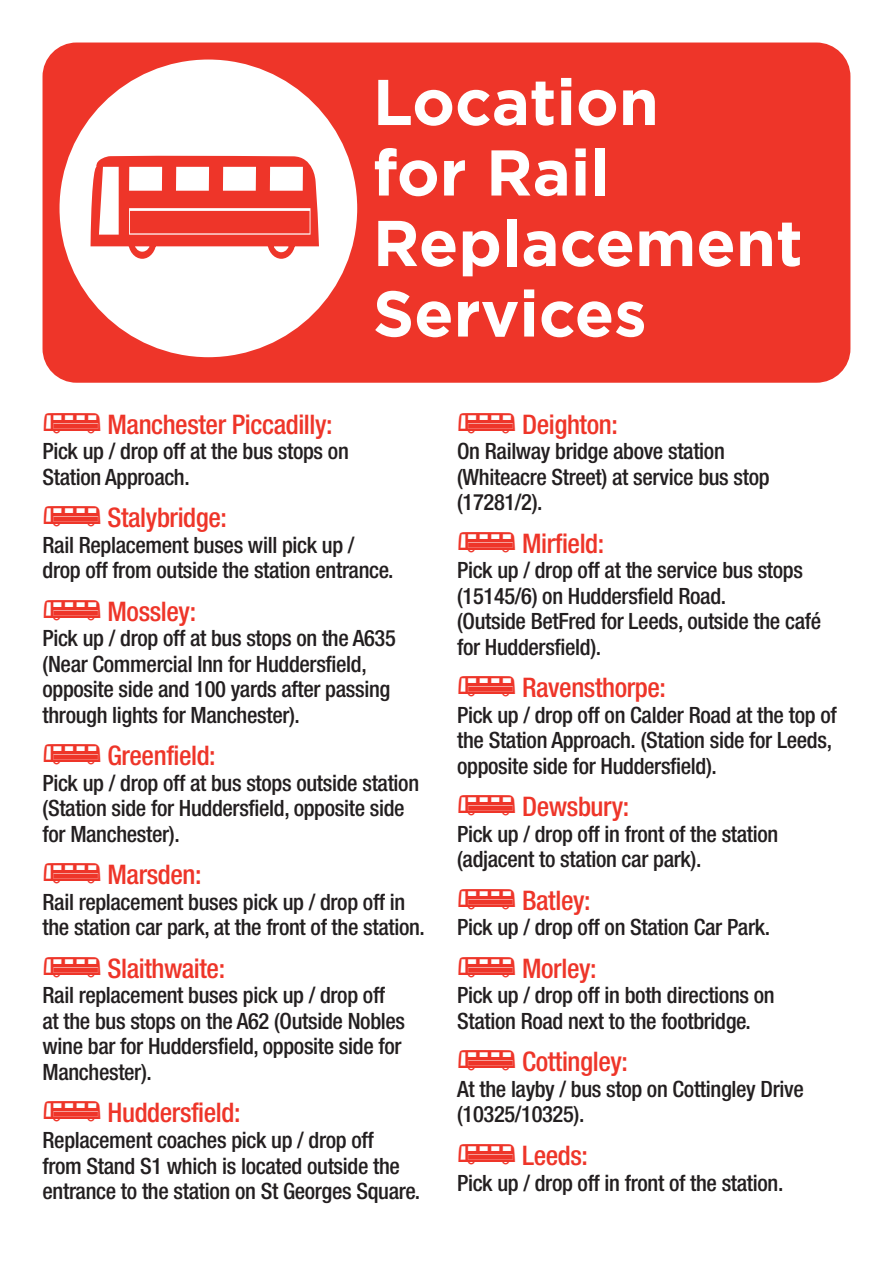
<style>
.page{position:relative;width:893px;height:1263px;background:#fff}
.page>*{position:absolute;margin:0;border:0;box-sizing:border-box;transform-origin:0 0}
.t1{font:700 64.5px/70.5px "Gotham";color:#fff}
.t2{font:500 condensed 27px "Helvetica Neue";letter-spacing:-.015em;color:#ee3529}
.t3{font:500 condensed 22.5px/25.5px "Helvetica Neue";letter-spacing:-.015em;color:#231f20}
</style>
<div class="page">
<div style="left:43px;top:43px;width:807px;height:340px;background:#ee3529;border-radius:34px"></div>
<div style="left:60px;top:60px;width:297px;height:297px;background:#fff;border-radius:50%"></div>
<h1 class="t1" style="left:373px;top:72px;width:431px">Location<br>for Rail<br>Replacement<br>Services</h1>
<p class="t2" style="left:108px;top:415px;width:227px">Manchester Piccadilly:</p>
<p class="t3" style="left:43px;top:440px;width:308px">Pick up / drop off at the bus stops on<br>Station Approach.</p>
<p class="t2" style="left:108px;top:508px;width:121px">Stalybridge:</p>
<p class="t3" style="left:43px;top:534px;width:352px">Rail Replacement buses will pick up / drop off from outside the station entrance.</p>
<p class="t2" style="left:108px;top:602px;width:90px">Mossley:</p>
<p class="t3" style="left:43px;top:628px;width:355px">Pick up / drop off at bus stops on the A635 (Near Commercial Inn for Huddersfield, opposite side and 100 yards after passing through lights for Manchester).</p>
<p class="t2" style="left:108px;top:746px;width:110px">Greenfield:</p>
<p class="t3" style="left:43px;top:772px;width:378px">Pick up / drop off at bus stops outside station (Station side for Huddersfield, opposite side for Manchester).</p>
<p class="t2" style="left:108px;top:865px;width:96px">Marsden:</p>
<p class="t3" style="left:43px;top:891px;width:384px">Rail replacement buses pick up / drop off in the station car park, at the front of the station.</p>
<p class="t2" style="left:108px;top:959px;width:119px">Slaithwaite:</p>
<p class="t3" style="left:43px;top:985px;width:364px">Rail replacement buses pick up / drop off at the bus stops on the A62 (Outside Nobles wine bar for Huddersfield, opposite side for Manchester).</p>
<p class="t2" style="left:108px;top:1103px;width:135px">Huddersfield:</p>
<p class="t3" style="left:43px;top:1129px;width:379px">Replacement coaches pick up / drop off<br>from Stand S1 which is located outside the entrance to the station on St Georges Square.</p>
<p class="t2" style="left:522px;top:415px;width:97px">Deighton:</p>
<p class="t3" style="left:457px;top:440px;width:314px">On Railway bridge above station (Whiteacre Street) at service bus stop (17281/2).</p>
<p class="t2" style="left:522px;top:534px;width:84px">Mirfield:</p>
<p class="t3" style="left:457px;top:560px;width:365px">Pick up / drop off at the service bus stops (15145/6) on Huddersfield Road.<br>(Outside BetFred for Leeds, outside the café for Huddersfield).</p>
<p class="t2" style="left:522px;top:678px;width:145px">Ravensthorpe:</p>
<p class="t3" style="left:457px;top:704px;width:381px">Pick up / drop off on Calder Road at the top of the Station Approach. (Station side for Leeds, opposite side for Huddersfield).</p>
<p class="t2" style="left:522px;top:797px;width:109px">Dewsbury:</p>
<p class="t3" style="left:457px;top:823px;width:323px">Pick up / drop off in front of the station (adjacent to station car park).</p>
<p class="t2" style="left:522px;top:891px;width:70px">Batley:</p>
<p class="t3" style="left:457px;top:917px;width:315px">Pick up / drop off on Station Car Park.</p>
<p class="t2" style="left:522px;top:959px;width:76px">Morley:</p>
<p class="t3" style="left:457px;top:985px;width:319px">Pick up / drop off in both directions on<br>Station Road next to the footbridge.</p>
<p class="t2" style="left:522px;top:1052px;width:107px">Cottingley:</p>
<p class="t3" style="left:457px;top:1078px;width:348px">At the layby / bus stop on Cottingley Drive (10325/10325).</p>
<p class="t2" style="left:522px;top:1146px;width:67px">Leeds:</p>
<p class="t3" style="left:457px;top:1172px;width:328px">Pick up / drop off in front of the station.</p>
</div>
